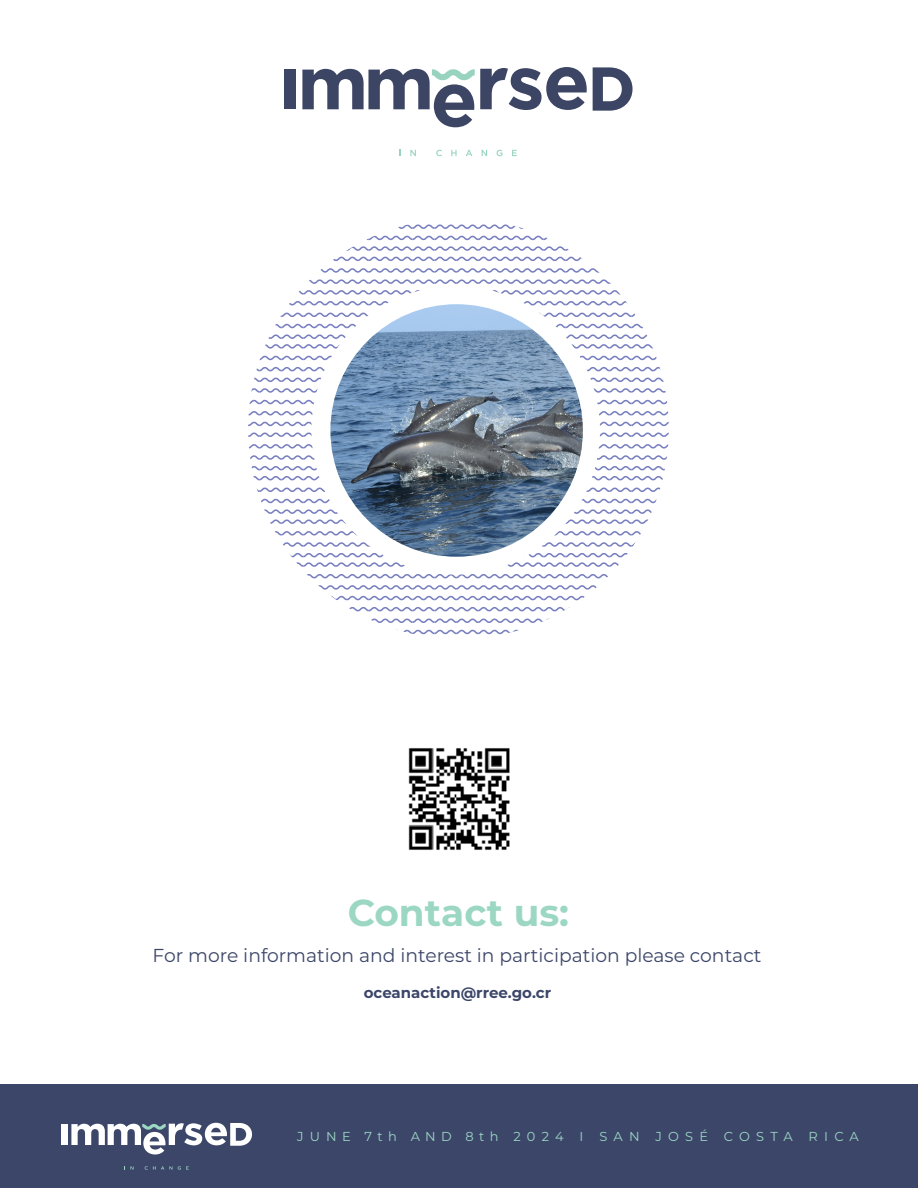
<style>
.page{position:relative;width:918px;height:1188px;background:#fff}
.page>*{position:absolute;margin:0;border:0;box-sizing:border-box;transform-origin:0 0}
.t1{font:700 37.35px "Montserrat";color:#9bd7c3}
.t2{font:18.75px "Montserrat";color:#3c4669}
.t3{font:700 15px "Montserrat";color:#3c4669}
.t4{font:13.05px "Montserrat";letter-spacing:.48em;color:#9bd7c3}
</style>
<div class="page">
<svg style="left:399px;top:150px;width:2px;height:6px"></svg>
<svg style="left:410px;top:150px;width:6px;height:6px"></svg>
<svg style="left:436px;top:150px;width:6px;height:6px"></svg>
<svg style="left:451px;top:150px;width:6px;height:6px"></svg>
<svg style="left:466px;top:150px;width:6px;height:6px"></svg>
<svg style="left:482px;top:150px;width:5px;height:6px"></svg>
<svg style="left:497px;top:150px;width:6px;height:6px"></svg>
<svg style="left:512px;top:150px;width:5px;height:6px"></svg>
<div style="left:284px;top:70px;width:12px;height:39px;background:#3c4664"></div>
<svg style="left:593px;top:67px;width:40px;height:44px"></svg>
<svg style="left:302px;top:67px;width:285px;height:60px"></svg>
<img style="left:330px;top:304px;width:253px;height:253px;border-radius:126px">
<svg style="left:371px;top:618px;width:179px;height:17px"></svg>
<svg style="left:283px;top:542px;width:353px;height:70px"></svg>
<svg style="left:256px;top:487px;width:405px;height:49px"></svg>
<svg style="left:250px;top:455px;width:417px;height:26px"></svg>
<svg style="left:248px;top:399px;width:421px;height:50px"></svg>
<svg style="left:251px;top:355px;width:415px;height:38px"></svg>
<svg style="left:265px;top:312px;width:388px;height:37px"></svg>
<svg style="left:289px;top:279px;width:339px;height:27px"></svg>
<svg style="left:320px;top:224px;width:280px;height:49px"></svg>
<img style="left:408px;top:748px;width:102px;height:102px">
<div style="left:0;top:1084px;width:918px;height:104px;background:#3c4669"></div>
<svg style="left:145px;top:1166px;width:27px;height:4px"></svg>
<svg style="left:178px;top:1166px;width:11px;height:4px"></svg>
<div style="left:62px;top:1124px;width:6px;height:21px;background:#fff"></div>
<svg style="left:71px;top:1123px;width:181px;height:32px"></svg>
<svg style="left:130px;top:1166px;width:4px;height:4px"></svg>
<h1 class="t1" style="left:348px;top:886px;width:223px">Contact us:</h1>
<p class="t2" style="left:153px;top:943px;width:610px">For more information and interest in participation please contact</p>
<p class="t3" style="left:364px;top:982px;width:189px">oceanaction@rree.go.cr</p>
<p class="t4" style="left:297px;top:1128px;width:563px">JUNE 7th AND 8th 2024 I SAN JOSÉ COSTA RICA</p>
</div>
